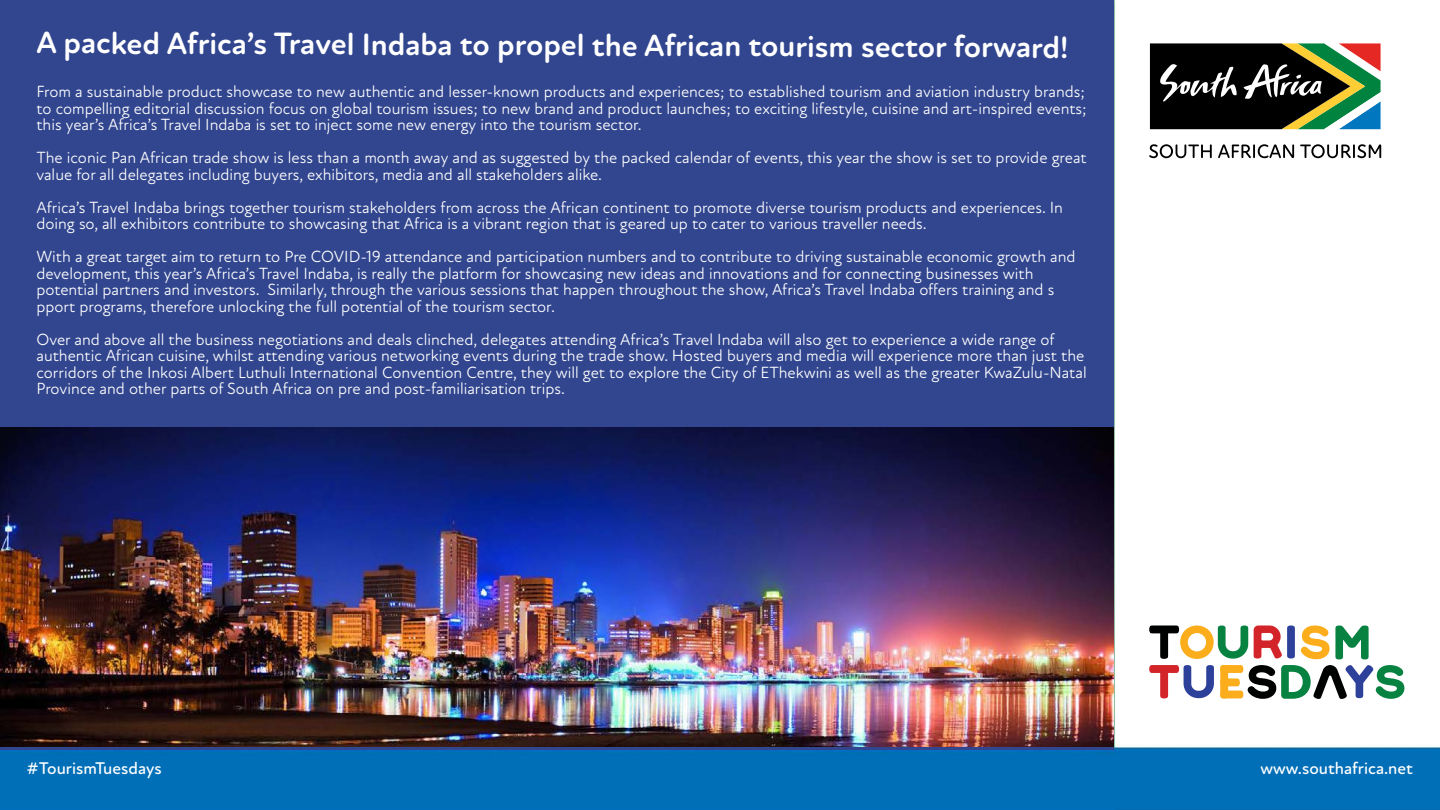
<style>
.page{position:relative;width:1440px;height:810px;background:#fff}
.page>*{position:absolute;margin:0;border:0;box-sizing:border-box;transform-origin:0 0}
.t1{font:700 31.5px "Atten Round New";letter-spacing:-.005em;color:#fff}
.t2{font:500 17.25px "Atten Round New";color:#fff}
.t3{font:16.5px/16.5px "Atten Round New";color:#fff}
</style>
<div class="page">
<img style="left:0;top:0;width:1440px;height:810px">
<div style="left:0;top:0;width:1114px;height:749px;background:#32468f"></div>
<svg style="left:1150px;top:43px;width:231px;height:86px;background:#3a4233"></svg>
<svg style="left:1149px;top:144px;width:63px;height:14px"></svg>
<svg style="left:1218px;top:144px;width:76px;height:14px"></svg>
<svg style="left:1300px;top:144px;width:81px;height:14px"></svg>
<svg style="left:1149px;top:626px;width:99px;height:33px"></svg>
<svg style="left:1254px;top:626px;width:41px;height:33px"></svg>
<svg style="left:1301px;top:626px;width:68px;height:33px"></svg>
<svg style="left:1149px;top:665px;width:65px;height:33px"></svg>
<svg style="left:1220px;top:665px;width:184px;height:34px"></svg>
<img style="left:0;top:428px;width:1114px;height:319px">
<h1 class="t1" style="left:37px;top:26px;width:1034px">A packed Africa’s Travel Indaba to propel the African tourism sector forward!</h1>
<p class="t3" style="left:36px;top:84px;width:1052px;text-align:justify">From a sustainable product showcase to new authentic and lesser-known products and experiences; to established tourism and aviation industry brands; to compelling editorial discussion focus on global tourism issues; to new brand and product launches; to exciting lifestyle, cuisine and art-inspired events; this year’s Africa’s Travel Indaba is set to inject some new energy into the tourism sector.</p>
<p class="t3" style="left:36px;top:150px;width:1052px">The iconic Pan African trade show is less than a month away and as suggested by the packed calendar of events, this year the show is set to provide great value for all delegates including buyers, exhibitors, media and all stakeholders alike.</p>
<p class="t3" style="left:36px;top:199px;width:1028px">Africa’s Travel Indaba brings together tourism stakeholders from across the African continent to promote diverse tourism products and experiences. In doing so, all exhibitors contribute to showcasing that Africa is a vibrant region that is geared up to cater to various traveller needs.</p>
<p class="t3" style="left:36px;top:249px;width:1041px">With a great target aim to return to Pre COVID-19 attendance and participation numbers and to contribute to driving sustainable economic growth and development, this year’s Africa’s Travel Indaba, is really the platform for showcasing new ideas and innovations and for connecting businesses with potential partners and investors. Similarly, through the various sessions that happen throughout the show, Africa’s Travel Indaba offers training and s pport programs, therefore unlocking the full potential of the tourism sector.</p>
<p class="t3" style="left:36px;top:331px;width:1052px">Over and above all the business negotiations and deals clinched, delegates attending Africa’s Travel Indaba will also get to experience a wide range of authentic African cuisine, whilst attending various networking events during the trade show. Hosted buyers and media will experience more than just the corridors of the Inkosi Albert Luthuli International Convention Centre, they will get to explore the City of EThekwini as well as the greater KwaZulu-Natal Province and other parts of South Africa on pre and post-familiarisation trips.</p>
<p class="t2" style="left:27px;top:758px;width:136px">#TourismTuesdays</p>
<p class="t2" style="left:1261px;top:758px;width:154px">www.southafrica.net</p>
</div>
